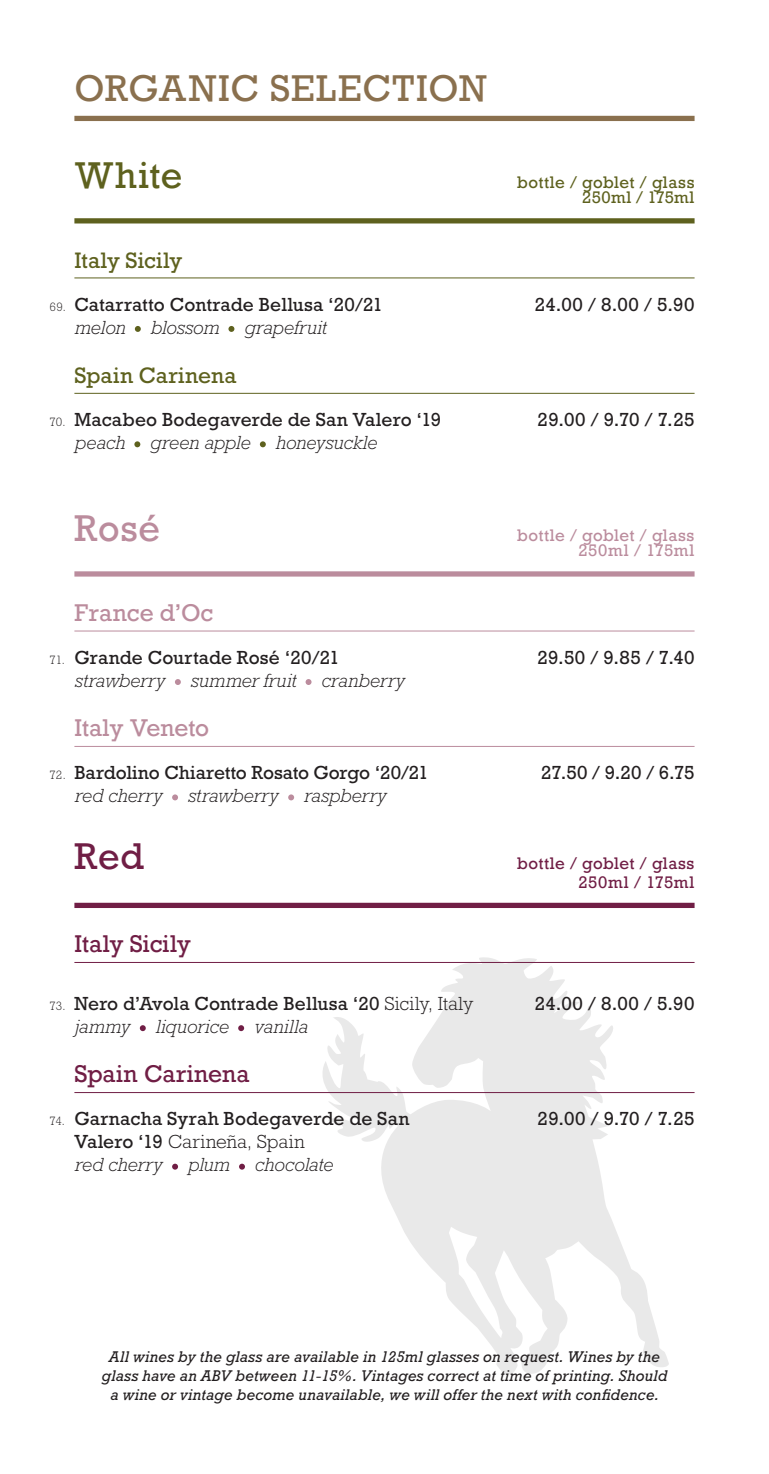
<style>
.page{position:relative;width:769px;height:1474px;background:#fff}
.page>*{position:absolute;margin:0;border:0;box-sizing:border-box;transform-origin:0 0}
.heading_fizz{font:35px "Rockwell";letter-spacing:.02em;color:#8a704e}
.heading_white{font:35px "Rockwell";letter-spacing:.02em;color:#5e611e}
.heading_rose{font:35px "Rockwell";color:#bb8c9d}
.heading_red{font:35px "Rockwell";color:#701e45}
.subheading_white{font:22.75px "Rockwell Std";letter-spacing:.005em;color:#5e611e}
.subheading_red{font:22.75px "Rockwell";color:#701e45}
.subheading_rose{font:22.75px "Rockwell";letter-spacing:-.005em;color:#bb8c9d}
.wine{font:19.25px "Rockwell Std";letter-spacing:.005em;color:#231f20}
.description{font:italic 300 19.25px "Rockwell Std";letter-spacing:.005em;color:#231f20}
.wine-2{font:italic 300 19.25px "Rockwell Std";letter-spacing:-.005em;color:#231f20}
.wine-3{font:300 19.25px "Rockwell Std";letter-spacing:.005em;color:#231f20}
.description-2{font:italic 15.75px/18.9px "Rockwell Std";letter-spacing:.01em;color:#231f20;text-align:center}
.heading_white-2{font:15.75px/15.8px "Rockwell";letter-spacing:.02em;color:#5e611e;text-align:right}
.heading_rose-2{font:15.75px/15.8px "Rockwell";letter-spacing:.025em;color:#bb8c9d;text-align:right}
.heading_red-2{font:15.75px/18.9px "Rockwell";letter-spacing:.025em;color:#701e45;text-align:right}
.s1{font-weight:300;font-size:12.25px}
.s2{font-weight:300}
.s3{font-weight:400}
</style>
<div class="page">
<svg style="left:323px;top:957px;width:346px;height:417px"></svg>
<div style="left:74px;top:116px;width:620px;height:5px;background:#8a704e"></div>
<div style="left:74px;top:218px;width:620px;height:5px;background:#5e611e"></div>
<hr style="left:74px;top:277px;width:620px;height:1px;background:#5e611e">
<hr style="left:74px;top:393px;width:620px;height:1px;background:#5e611e">
<div style="left:74px;top:571px;width:620px;height:5px;background:#bb8c9d"></div>
<hr style="left:74px;top:630px;width:620px;height:1px;background:#bb8c9d">
<hr style="left:74px;top:746px;width:620px;height:1px;background:#bb8c9d">
<div style="left:74px;top:902px;width:620px;height:6px;background:#701e45"></div>
<hr style="left:74px;top:962px;width:620px;height:1px;background:#701e45">
<hr style="left:74px;top:1092px;width:620px;height:1px;background:#701e45">
<svg style="left:135px;top:326px;width:6px;height:6px"></svg>
<svg style="left:228px;top:326px;width:6px;height:6px"></svg>
<svg style="left:134px;top:441px;width:6px;height:6px"></svg>
<svg style="left:260px;top:441px;width:6px;height:6px"></svg>
<svg style="left:175px;top:679px;width:6px;height:6px"></svg>
<svg style="left:306px;top:679px;width:6px;height:6px"></svg>
<svg style="left:172px;top:794px;width:6px;height:6px"></svg>
<svg style="left:288px;top:794px;width:6px;height:6px"></svg>
<svg style="left:140px;top:1025px;width:6px;height:6px"></svg>
<svg style="left:238px;top:1025px;width:6px;height:6px"></svg>
<svg style="left:172px;top:1163px;width:6px;height:6px"></svg>
<svg style="left:239px;top:1163px;width:6px;height:6px"></svg>
<p class="heading_fizz" style="left:74px;top:67px;width:414px">ORGANIC SELECTION</p>
<p class="heading_white" style="left:74px;top:153px;width:109px">White</p>
<p class="heading_white-2" style="left:517px;top:174px;width:179px">bottle / goblet / glass<br>250ml / 175ml</p>
<p class="subheading_white" style="left:74px;top:247px;width:109px">Italy Sicily</p>
<p class="wine" style="left:50px;top:293px;width:335px"><span class="s1">69.</span> Catarratto Contrade Bellusa ‘20/21</p>
<p class="wine" style="left:535px;top:293px;width:161px">24.00 / 8.00 / 5.90</p>
<p class="description" style="left:74px;top:316px;width:52px">melon</p>
<p class="description" style="left:150px;top:316px;width:70px">blossom</p>
<p class="description" style="left:244px;top:316px;width:84px">grapefruit</p>
<p class="subheading_white" style="left:74px;top:362px;width:164px">Spain Carinena</p>
<p class="wine" style="left:50px;top:408px;width:393px"><span class="s1">70.</span> Macabeo Bodegaverde de San Valero ‘19</p>
<p class="wine" style="left:538px;top:408px;width:158px">29.00 / 9.70 / 7.25</p>
<p class="wine-2" style="left:74px;top:431px;width:52px">peach</p>
<p class="wine-2" style="left:150px;top:431px;width:102px">green apple</p>
<p class="wine-2" style="left:275px;top:431px;width:103px">honeysuckle</p>
<p class="heading_rose" style="left:74px;top:506px;width:87px">Rosé</p>
<p class="heading_rose-2" style="left:517px;top:527px;width:179px">bottle / goblet / glass<br>250ml / 175ml</p>
<p class="subheading_rose" style="left:74px;top:598px;width:141px">France d’Oc</p>
<p class="wine" style="left:50px;top:646px;width:292px"><span class="s1">71.</span> Grande Courtade Rosé ‘20/21</p>
<p class="wine" style="left:537px;top:646px;width:159px">29.50 / 9.85 / 7.40</p>
<p class="description" style="left:74px;top:669px;width:92px">strawberry</p>
<p class="description" style="left:190px;top:669px;width:107px">summer fruit</p>
<p class="description" style="left:321px;top:669px;width:85px">cranberry</p>
<p class="subheading_rose" style="left:74px;top:713px;width:136px">Italy Veneto</p>
<p class="wine" style="left:50px;top:761px;width:380px"><span class="s1">72.</span> Bardolino Chiaretto Rosato Gorgo ‘20/21</p>
<p class="wine" style="left:541px;top:761px;width:155px">27.50 / 9.20 / 6.75</p>
<p class="description" style="left:74px;top:784px;width:90px">red cherry</p>
<p class="description" style="left:188px;top:784px;width:92px">strawberry</p>
<p class="description" style="left:304px;top:784px;width:84px">raspberry</p>
<p class="heading_red" style="left:74px;top:834px;width:71px">Red</p>
<p class="heading_red-2" style="left:517px;top:854px;width:179px">bottle / goblet / glass<br>250ml / 175ml</p>
<p class="subheading_red" style="left:74px;top:929px;width:118px">Italy Sicily</p>
<p class="wine" style="left:50px;top:992px;width:425px"><span class="s1">73.</span> Nero d’Avola Contrade Bellusa ‘20 <span class="s2">Sicily, Italy</span></p>
<p class="wine" style="left:535px;top:992px;width:161px">24.00 / 8.00 / 5.90</p>
<p class="description" style="left:74px;top:1015px;width:57px">jammy</p>
<p class="description" style="left:155px;top:1015px;width:75px">liquorice</p>
<p class="description" style="left:254px;top:1015px;width:55px">vanilla</p>
<p class="subheading_red" style="left:74px;top:1059px;width:177px">Spain Carinena</p>
<p class="wine" style="left:50px;top:1107px;width:361px"><span class="s1">74.</span> Garnacha Syrah Bodegaverde de San</p>
<p class="wine" style="left:538px;top:1107px;width:158px">29.00 / 9.70 / 7.25</p>
<p class="wine-3" style="left:74px;top:1130px;width:232px"><span class="s3">Valero ‘19</span> Carineña, Spain</p>
<p class="description" style="left:74px;top:1153px;width:90px">red cherry</p>
<p class="description" style="left:188px;top:1153px;width:43px">plum</p>
<p class="description" style="left:255px;top:1153px;width:80px">chocolate</p>
<p class="description-2" style="left:102px;top:1346px;width:567px">All wines by the glass are available in 125ml glasses on request. Wines by the glass have an ABV between 11-15%. Vintages correct at time of printing. Should a wine or vintage become unavailable, we will offer the next with confidence.</p>
</div>
